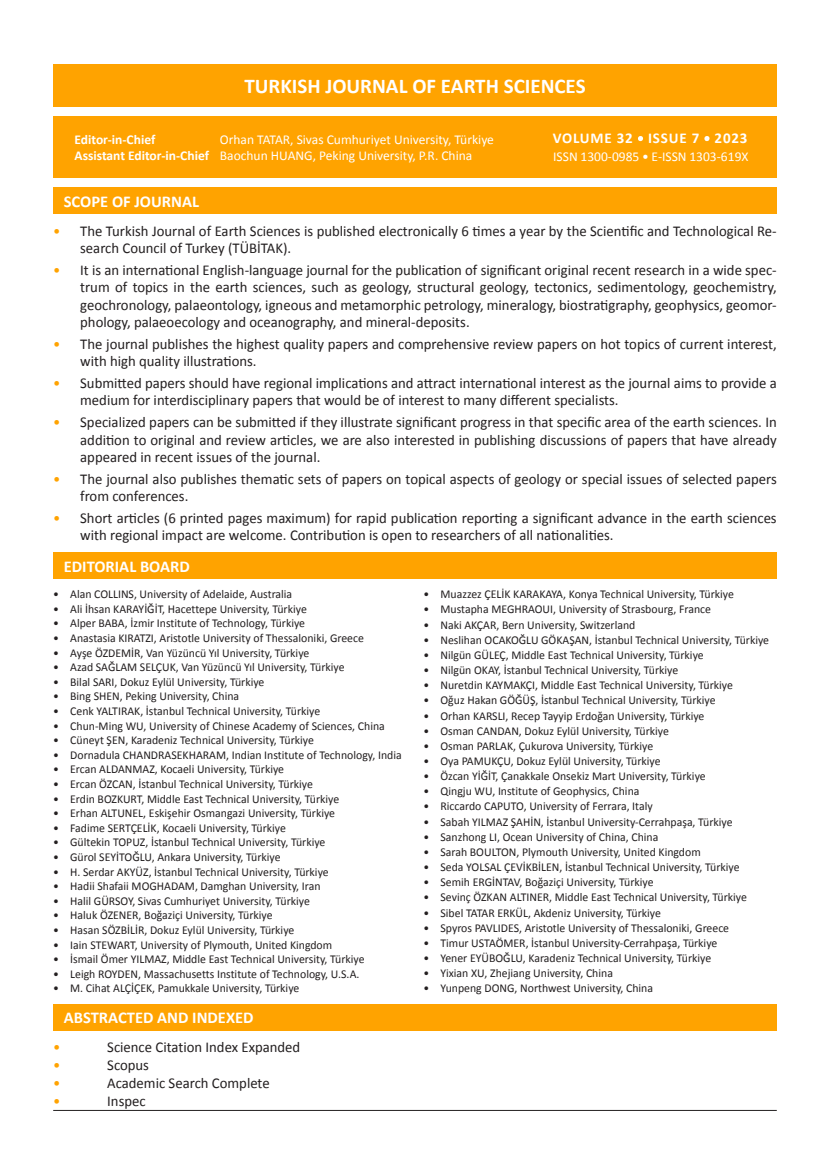
<style>
.page{position:relative;width:830px;height:1170px;background:#fff}
.page>*{position:absolute;margin:0;border:0;box-sizing:border-box;transform-origin:0 0}
.t1{font:700 21px "Calibri";color:#fff}
.t2{font:700 16.5px "Calibri";color:#fff}
.t3{font:15px/17.4px "Calibri";color:#231f20}
.t4{font:700 15px "Calibri";letter-spacing:.055em;color:#fff}
.t5{font:15px "Calibri";color:#ffa300}
.t6{font:13.5px "Calibri";color:#fff}
.t7{font:700 13.5px "Calibri";color:#fff}
.t8{font:12px "Calibri";color:#231f20}
.s1{font-weight:700}
.s2{color:#ffa300}
</style>
<div class="page">
<div style="left:53px;top:116px;width:723px;height:62px;background:#ffa300"></div>
<div style="left:53px;top:552px;width:723px;height:26px;background:#ffa300"></div>
<div style="left:53px;top:1003px;width:723px;height:27px;background:#ffa300"></div>
<div style="left:53px;top:188px;width:723px;height:26px;background:#ffa300"></div>
<div style="left:53px;top:64px;width:723px;height:42px;background:#ffa300"></div>
<svg style="left:638px;top:136px;width:4px;height:5px"></svg>
<svg style="left:704px;top:136px;width:5px;height:5px"></svg>
<hr style="left:53px;top:1109px;width:723px;height:1px;background:#231f20">
<p class="t1" style="left:244px;top:71px;width:342px">TURKISH JOURNAL OF EARTH SCIENCES</p>
<p class="t7" style="left:74px;top:130px;width:82px">Editor-in-Chief</p>
<p class="t6" style="left:220px;top:130px;width:275px">Orhan TATAR, Sivas Cumhuriyet University, Türkiye</p>
<p class="t6" style="left:74px;top:146px;width:399px"><span class="s1">Assistant Editor-in-Chief</span> Baochun HUANG, Peking University, P.R. China</p>
<p class="t2" style="left:64px;top:190px;width:137px">SCOPE OF JOURNAL</p>
<p class="t4" style="left:552px;top:128px;width:196px">VOLUME 32 ISSUE 7 2023</p>
<p class="t6" style="left:553px;top:148px;width:197px">ISSN 1300-0985 • E-ISSN 1303-619X</p>
<p class="t3" style="left:80px;top:222px;width:697px;text-indent:-27px"><span class="s2">•</span> The Turkish Journal of Earth Sciences is published electronically 6 times a year by the Scientific and Technological Re&shy;search Council of Turkey (TÜBİTAK).</p>
<p class="t3" style="left:80px;top:261px;width:697px;text-align:justify;text-indent:-27px"><span class="s2">•</span> It is an international English-language journal for the publication of significant original recent research in a wide spec&shy;trum of topics in the earth sciences, such as geology, structural geology, tectonics, sedimentology, geochemistry, geochronology, palaeontology, igneous and metamorphic petrology, mineralogy, biostratigraphy, geophysics, geomor&shy;phology, palaeoecology and oceanography, and mineral-deposits.</p>
<p class="t3" style="left:80px;top:335px;width:697px;text-indent:-27px"><span class="s2">•</span> The journal publishes the highest quality papers and comprehensive review papers on hot topics of current interest, with high quality illustrations.</p>
<p class="t3" style="left:80px;top:374px;width:697px;text-indent:-27px"><span class="s2">•</span> Submitted papers should have regional implications and attract international interest as the journal aims to provide a medium for interdisciplinary papers that would be of interest to many different specialists.</p>
<p class="t3" style="left:80px;top:413px;width:697px;text-align:justify;text-indent:-27px"><span class="s2">•</span> Specialized papers can be submitted if they illustrate significant progress in that specific area of the earth sciences. In addition to original and review articles, we are also interested in publishing discussions of papers that have already appeared in recent issues of the journal.</p>
<p class="t3" style="left:80px;top:469px;width:697px;text-indent:-27px"><span class="s2">•</span> The journal also publishes thematic sets of papers on topical aspects of geology or special issues of selected papers from conferences.</p>
<p class="t3" style="left:80px;top:508px;width:697px;text-indent:-27px"><span class="s2">•</span> Short articles (6 printed pages maximum) for rapid publication reporting a significant advance in the earth sciences with regional impact are welcome. Contribution is open to researchers of all nationalities.</p>
<p class="t2" style="left:64px;top:554px;width:127px">EDITORIAL BOARD</p>
<p class="t8" style="left:53px;top:586px;width:240px">• Alan COLLINS, University of Adelaide, Australia</p>
<p class="t8" style="left:53px;top:600px;width:255px">• Ali İhsan KARAYİĞİT, Hacettepe University, Türkiye</p>
<p class="t8" style="left:53px;top:615px;width:253px">• Alper BABA, İzmir Institute of Technology, Türkiye</p>
<p class="t8" style="left:53px;top:629px;width:312px">• Anastasia KIRATZI, Aristotle University of Thessaloniki, Greece</p>
<p class="t8" style="left:53px;top:644px;width:257px">• Ayşe ÖZDEMİR, Van Yüzüncü Yıl University, Türkiye</p>
<p class="t8" style="left:53px;top:659px;width:293px">• Azad SAĞLAM SELÇUK, Van Yüzüncü Yıl University, Türkiye</p>
<p class="t8" style="left:53px;top:673px;width:213px">• Bilal SARI, Dokuz Eylül University, Türkiye</p>
<p class="t8" style="left:53px;top:688px;width:187px">• Bing SHEN, Peking University, China</p>
<p class="t8" style="left:53px;top:702px;width:268px">• Cenk YALTIRAK, İstanbul Technical University, Türkiye</p>
<p class="t8" style="left:53px;top:717px;width:333px">• Chun-Ming WU, University of Chinese Academy of Sciences, China</p>
<p class="t8" style="left:53px;top:731px;width:262px">• Cüneyt ŞEN, Karadeniz Technical University, Türkiye</p>
<p class="t8" style="left:53px;top:746px;width:350px">• Dornadula CHANDRASEKHARAM, Indian Institute of Technology, India</p>
<p class="t8" style="left:53px;top:761px;width:232px">• Ercan ALDANMAZ, Kocaeli University, Türkiye</p>
<p class="t8" style="left:53px;top:775px;width:261px">• Ercan ÖZCAN, İstanbul Technical University, Türkiye</p>
<p class="t8" style="left:53px;top:790px;width:287px">• Erdin BOZKURT, Middle East Technical University, Türkiye</p>
<p class="t8" style="left:53px;top:804px;width:283px">• Erhan ALTUNEL, Eskişehir Osmangazi University, Türkiye</p>
<p class="t8" style="left:53px;top:819px;width:234px">• Fadime SERTÇELİK, Kocaeli University, Türkiye</p>
<p class="t8" style="left:53px;top:834px;width:273px">• Gültekin TOPUZ, İstanbul Technical University, Türkiye</p>
<p class="t8" style="left:53px;top:848px;width:229px">• Gürol SEYİTOĞLU, Ankara University, Türkiye</p>
<p class="t8" style="left:53px;top:863px;width:277px">• H. Serdar AKYÜZ, İstanbul Technical University, Türkiye</p>
<p class="t8" style="left:53px;top:877px;width:269px">• Hadii Shafaii MOGHADAM, Damghan University, Iran</p>
<p class="t8" style="left:53px;top:892px;width:258px">• Halil GÜRSOY, Sivas Cumhuriyet University, Türkiye</p>
<p class="t8" style="left:53px;top:907px;width:221px">• Haluk ÖZENER, Boğaziçi University, Türkiye</p>
<p class="t8" style="left:53px;top:921px;width:242px">• Hasan SÖZBİLİR, Dokuz Eylül University, Türkiye</p>
<p class="t8" style="left:53px;top:936px;width:280px">• Iain STEWART, University of Plymouth, United Kingdom</p>
<p class="t8" style="left:53px;top:950px;width:313px">• İsmail Ömer YILMAZ, Middle East Technical University, Türkiye</p>
<p class="t8" style="left:53px;top:965px;width:308px">• Leigh ROYDEN, Massachusetts Institute of Technology, U.S.A.</p>
<p class="t8" style="left:53px;top:979px;width:247px">• M. Cihat ALÇİÇEK, Pamukkale University, Türkiye</p>
<p class="t2" style="left:64px;top:1006px;width:191px">ABSTRACTED AND INDEXED</p>
<p class="t5" style="left:53px;top:1036px;width:9px">•</p>
<p class="t3" style="left:107px;top:1037px;width:194px">Science Citation Index Expanded</p>
<p class="t5" style="left:53px;top:1054px;width:9px">•</p>
<p class="t3" style="left:107px;top:1055px;width:43px">Scopus</p>
<p class="t5" style="left:53px;top:1072px;width:9px">•</p>
<p class="t3" style="left:107px;top:1073px;width:164px">Academic Search Complete</p>
<p class="t5" style="left:53px;top:1090px;width:9px">•</p>
<p class="t3" style="left:107px;top:1091px;width:40px">Inspec</p>
<p class="t8" style="left:423px;top:586px;width:312px">• Muazzez ÇELİK KARAKAYA, Konya Technical University, Türkiye</p>
<p class="t8" style="left:423px;top:601px;width:289px">• Mustapha MEGHRAOUI, University of Strasbourg, France</p>
<p class="t8" style="left:423px;top:616px;width:213px">• Naki AKÇAR, Bern University, Switzerland</p>
<p class="t8" style="left:423px;top:631px;width:347px">• Neslihan OCAKOĞLU GÖKAŞAN, İstanbul Technical University, Türkiye</p>
<p class="t8" style="left:423px;top:646px;width:281px">• Nilgün GÜLEÇ, Middle East Technical University, Türkiye</p>
<p class="t8" style="left:423px;top:661px;width:256px">• Nilgün OKAY, İstanbul Technical University, Türkiye</p>
<p class="t8" style="left:423px;top:677px;width:311px">• Nuretdin KAYMAKÇI, Middle East Technical University, Türkiye</p>
<p class="t8" style="left:423px;top:692px;width:293px">• Oğuz Hakan GÖĞÜŞ, İstanbul Technical University, Türkiye</p>
<p class="t8" style="left:423px;top:707px;width:282px">• Orhan KARSLI, Recep Tayyip Erdoğan University, Türkiye</p>
<p class="t8" style="left:423px;top:722px;width:247px">• Osman CANDAN, Dokuz Eylül University, Türkiye</p>
<p class="t8" style="left:423px;top:737px;width:231px">• Osman PARLAK, Çukurova University, Türkiye</p>
<p class="t8" style="left:423px;top:752px;width:238px">• Oya PAMUKÇU, Dokuz Eylül University, Türkiye</p>
<p class="t8" style="left:423px;top:767px;width:283px">• Özcan YİĞİT, Çanakkale Onsekiz Mart University, Türkiye</p>
<p class="t8" style="left:423px;top:783px;width:217px">• Qingju WU, Institute of Geophysics, China</p>
<p class="t8" style="left:423px;top:798px;width:230px">• Riccardo CAPUTO, University of Ferrara, Italy</p>
<p class="t8" style="left:423px;top:813px;width:310px">• Sabah YILMAZ ŞAHİN, İstanbul University-Cerrahpaşa, Türkiye</p>
<p class="t8" style="left:423px;top:828px;width:236px">• Sanzhong LI, Ocean University of China, China</p>
<p class="t8" style="left:423px;top:843px;width:278px">• Sarah BOULTON, Plymouth University, United Kingdom</p>
<p class="t8" style="left:423px;top:858px;width:317px">• Seda YOLSAL ÇEVİKBİLEN, İstanbul Technical University, Türkiye</p>
<p class="t8" style="left:423px;top:873px;width:231px">• Semih ERGİNTAV, Boğaziçi University, Türkiye</p>
<p class="t8" style="left:423px;top:889px;width:325px">• Sevinç ÖZKAN ALTINER, Middle East Technical University, Türkiye</p>
<p class="t8" style="left:423px;top:904px;width:239px">• Sibel TATAR ERKÜL, Akdeniz University, Türkiye</p>
<p class="t8" style="left:423px;top:919px;width:307px">• Spyros PAVLIDES, Aristotle University of Thessaloniki, Greece</p>
<p class="t8" style="left:423px;top:934px;width:295px">• Timur USTAÖMER, İstanbul University-Cerrahpaşa, Türkiye</p>
<p class="t8" style="left:423px;top:949px;width:289px">• Yener EYÜBOĞLU, Karadeniz Technical University, Türkiye</p>
<p class="t8" style="left:423px;top:964px;width:191px">• Yixian XU, Zhejiang University, China</p>
<p class="t8" style="left:423px;top:979px;width:231px">• Yunpeng DONG, Northwest University, China</p>
</div>
